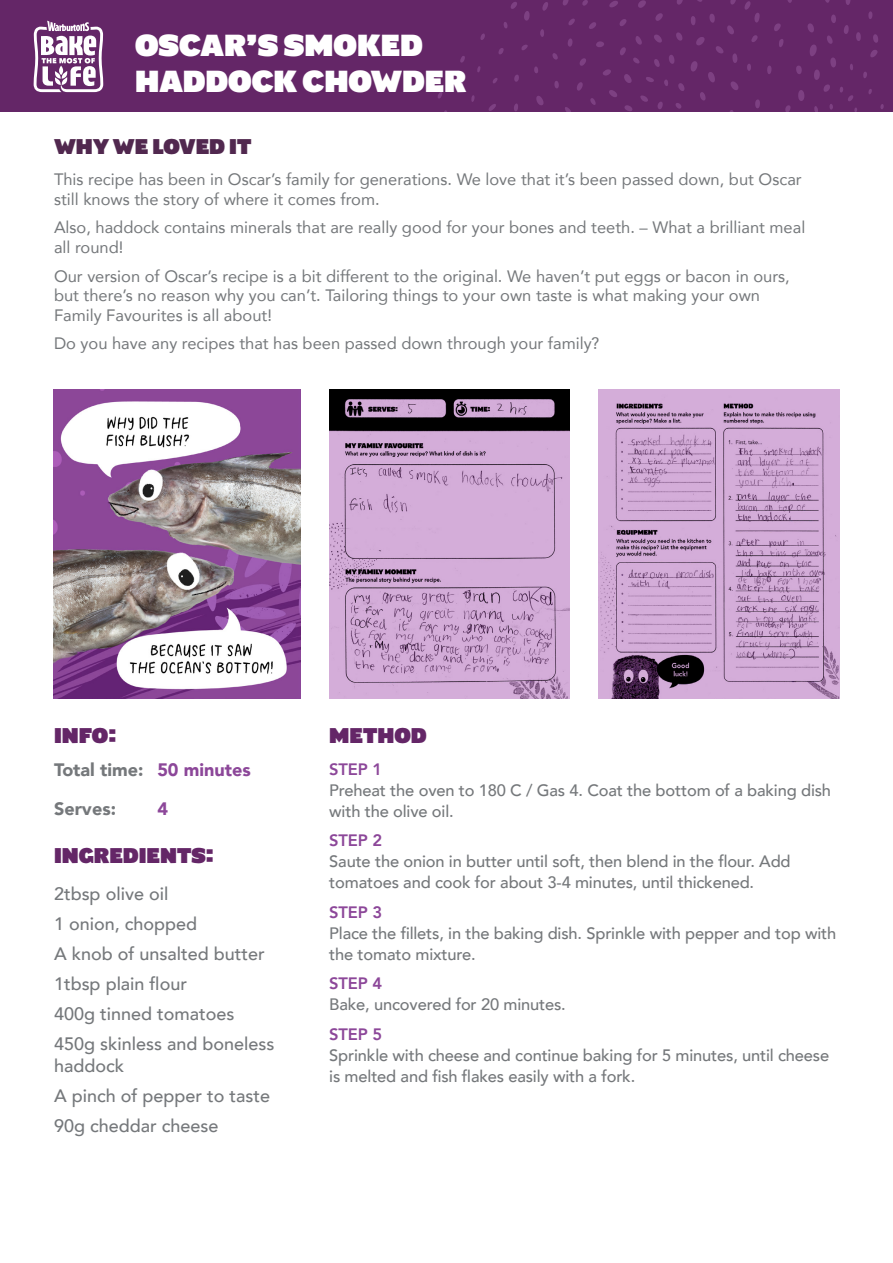
<style>
.page{position:relative;width:893px;height:1263px;background:#fff}
.page>*{position:absolute;margin:0;border:0;box-sizing:border-box;transform-origin:0 0}
.t1{font:30px/36px "Shire Types Derbyshire";color:#fff}
.t2{font:21px "Shire Types Derbyshire";color:#642667}
.t3{font:21px "Shire Types Derbyshire";color:#51284f}
.t4{font:500 18px/21.6px "Avenir";color:#75787b}
.t5{font:900 18px "Avenir";color:#75787b}
.t6{font:900 18px "Avenir";color:#8c4799}
.t7{font:16.5px/19.8px "Avenir";color:#75787b}
.t8{font:500 16.5px/21px "Avenir";letter-spacing:-.01em;color:#75787b}
.s1{font-weight:800;color:#8c4799}
</style>
<div class="page">
<div style="left:0;top:0;width:893px;height:113px;background:#642667"></div>
<svg style="left:434px;top:0;width:459px;height:113px"></svg>
<svg style="left:34px;top:21px;width:69px;height:71px"></svg>
<img style="left:54px;top:389px;width:247px;height:309px">
<img style="left:329px;top:389px;width:241px;height:309px">
<img style="left:599px;top:389px;width:240px;height:309px">
<p class="t1" style="left:135px;top:27px;width:333px">OSCAR’S SMOKED<br>HADDOCK CHOWDER</p>
<p class="t3" style="left:54px;top:134px;width:199px">WHY WE LOVED IT</p>
<p class="t7" style="left:54px;top:169px;width:749px">This recipe has been in Oscar’s family for generations. We love that it’s been passed down, but Oscar still knows the story of where it comes from.</p>
<p class="t7" style="left:54px;top:217px;width:753px">Also, haddock contains minerals that are really good for your bones and teeth. – What a brilliant meal all round!</p>
<p class="t7" style="left:54px;top:265px;width:737px">Our version of Oscar’s recipe is a bit different to the original. We haven’t put eggs or bacon in ours, but there’s no reason why you can’t. Tailoring things to your own taste is what making your own<br>Family Favourites is all about!</p>
<p class="t7" style="left:54px;top:333px;width:547px">Do you have any recipes that has been passed down through your family?</p>
<p class="t2" style="left:54px;top:723px;width:64px">INFO:</p>
<p class="t5" style="left:54px;top:754px;width:91px">Total time:</p>
<p class="t5" style="left:54px;top:793px;width:63px">Serves:</p>
<p class="t6" style="left:157px;top:754px;width:95px">50 minutes</p>
<p class="t6" style="left:157px;top:793px;width:12px">4</p>
<p class="t2" style="left:54px;top:843px;width:161px">INGREDIENTS:</p>
<p class="t4" style="left:54px;top:882px;width:116px">2tbsp olive oil</p>
<p class="t4" style="left:54px;top:912px;width:145px">1 onion, chopped</p>
<p class="t4" style="left:54px;top:942px;width:212px">A knob of unsalted butter</p>
<p class="t4" style="left:54px;top:972px;width:135px">1tbsp plain flour</p>
<p class="t4" style="left:54px;top:1002px;width:182px">400g tinned tomatoes</p>
<p class="t4" style="left:54px;top:1032px;width:222px">450g skinless and boneless haddock</p>
<p class="t4" style="left:54px;top:1084px;width:218px">A pinch of pepper to taste</p>
<p class="t4" style="left:54px;top:1114px;width:166px">90g cheddar cheese</p>
<p class="t2" style="left:329px;top:723px;width:99px">METHOD</p>
<p class="t8" style="left:329px;top:757px;width:503px"><span class="s1">STEP 1<br></span>Preheat the oven to 180 C / Gas 4. Coat the bottom of a baking dish with the olive oil.</p>
<p class="t8" style="left:329px;top:829px;width:463px"><span class="s1">STEP 2<br></span>Saute the onion in butter until soft, then blend in the flour. Add tomatoes and cook for about 3-4 minutes, until thickened.</p>
<p class="t8" style="left:329px;top:900px;width:509px"><span class="s1">STEP 3<br></span>Place the fillets, in the baking dish. Sprinkle with pepper and top with the tomato mixture.</p>
<p class="t8" style="left:329px;top:972px;width:238px"><span class="s1">STEP 4<br></span>Bake, uncovered for 20 minutes.</p>
<p class="t8" style="left:329px;top:1022px;width:501px"><span class="s1">STEP 5<br></span>Sprinkle with cheese and continue baking for 5 minutes, until cheese is melted and fish flakes easily with a fork.</p>
</div>
